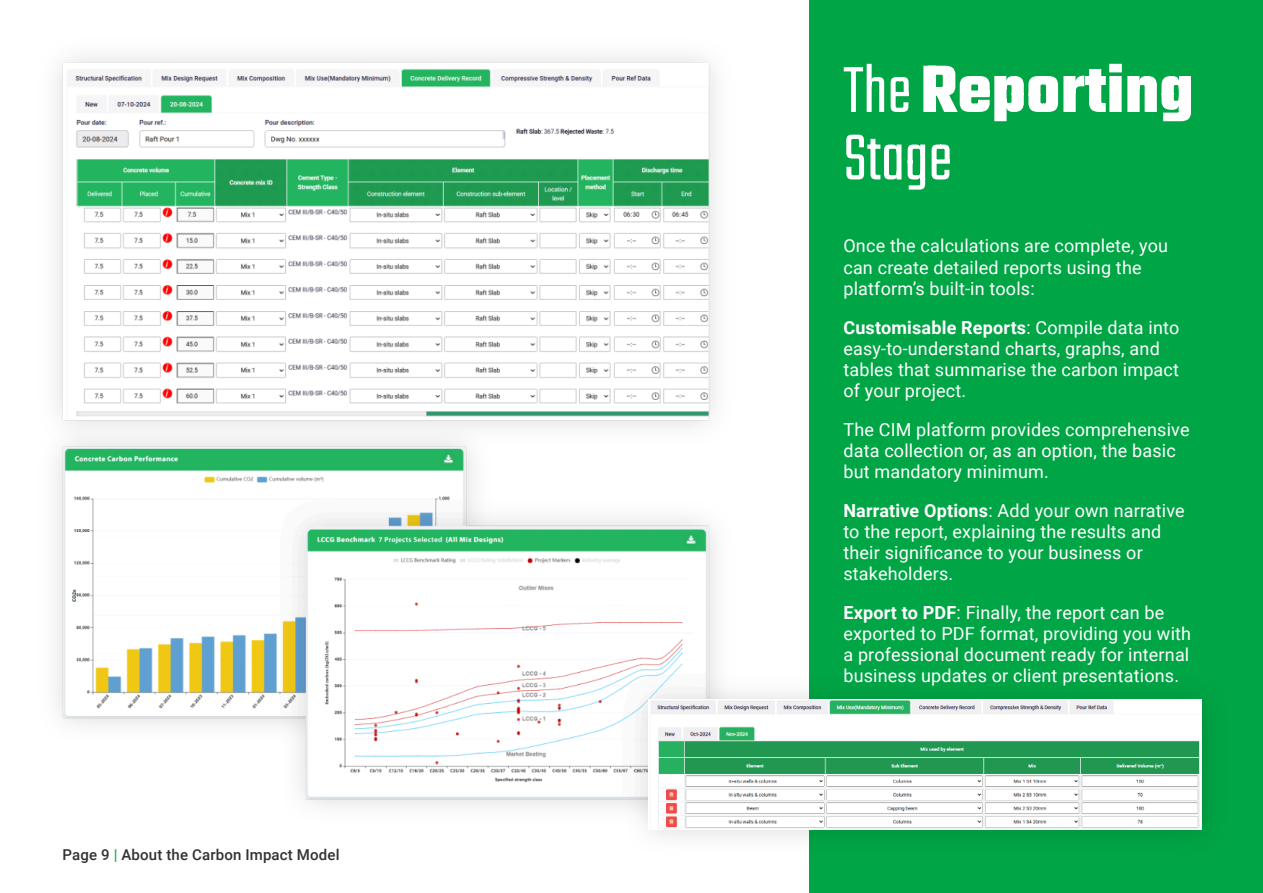
<style>
.page{position:relative;width:1263px;height:893px;background:#fff}
.page>*{position:absolute;margin:0;border:0;box-sizing:border-box;transform-origin:0 0}
.t1{font:700 72px "Teko";color:#fff}
.t2{font:300 72px "Teko";color:#fff}
.t3{font:18px "Roboto";letter-spacing:.01em;color:#fff}
.t4{font:700 18px "Roboto";letter-spacing:.01em;color:#fff}
.t5{font:500 15px "Roboto";letter-spacing:.01em;color:#323232}
.s1{font-weight:700;color:#19ae57}
.s2{font-weight:300}
.s3{font-weight:400}
.s4{font-weight:700}
</style>
<div class="page">
<div style="left:809px;top:0;width:454px;height:893px;background:#00a545"></div>
<img style="left:56px;top:56px;width:1149px;height:781px">
<img style="left:648px;top:700px;width:553px;height:129px">
<p class="t5" style="left:62px;top:848px;width:279px">Page 9 <span class="s1">|</span> About the Carbon Impact Model</p>
<p class="t1" style="left:843px;top:43px;width:352px"><span class="s2">The</span>Reporting</p>
<p class="t2" style="left:843px;top:110px;width:110px">Stage</p>
<p class="t3" style="left:843px;top:239px;width:326px">Once the calculations are complete, you</p>
<p class="t3" style="left:843px;top:260px;width:300px">can create detailed reports using the</p>
<p class="t3" style="left:843px;top:281px;width:193px">platform’s built-in tools:</p>
<p class="t4" style="left:843px;top:320px;width:337px">Customisable Reports<span class="s3">: Compile data into</span></p>
<p class="t3" style="left:843px;top:341px;width:318px">easy-to-understand charts, graphs, and</p>
<p class="t3" style="left:843px;top:362px;width:337px">tables that summarise the carbon impact</p>
<p class="t3" style="left:843px;top:383px;width:124px">of your project.</p>
<p class="t3" style="left:843px;top:422px;width:348px">The CIM platform provides comprehensive</p>
<p class="t3" style="left:843px;top:443px;width:334px">data collection or, as an option, the basic</p>
<p class="t3" style="left:843px;top:464px;width:207px">but mandatory minimum.</p>
<p class="t3" style="left:843px;top:503px;width:343px"><span class="s4">Narrative Options</span>: Add your own narrative</p>
<p class="t3" style="left:843px;top:524px;width:319px">to the report, explaining the results and</p>
<p class="t3" style="left:843px;top:545px;width:301px">their significance to your business or</p>
<p class="t3" style="left:843px;top:566px;width:111px">stakeholders.</p>
<p class="t3" style="left:843px;top:605px;width:322px"><span class="s4">Export to PDF</span>: Finally, the report can be</p>
<p class="t3" style="left:843px;top:626px;width:349px">exported to PDF format, providing you with</p>
<p class="t3" style="left:843px;top:647px;width:347px">a professional document ready for internal</p>
<p class="t3" style="left:843px;top:668px;width:337px">business updates or client presentations.</p>
</div>
